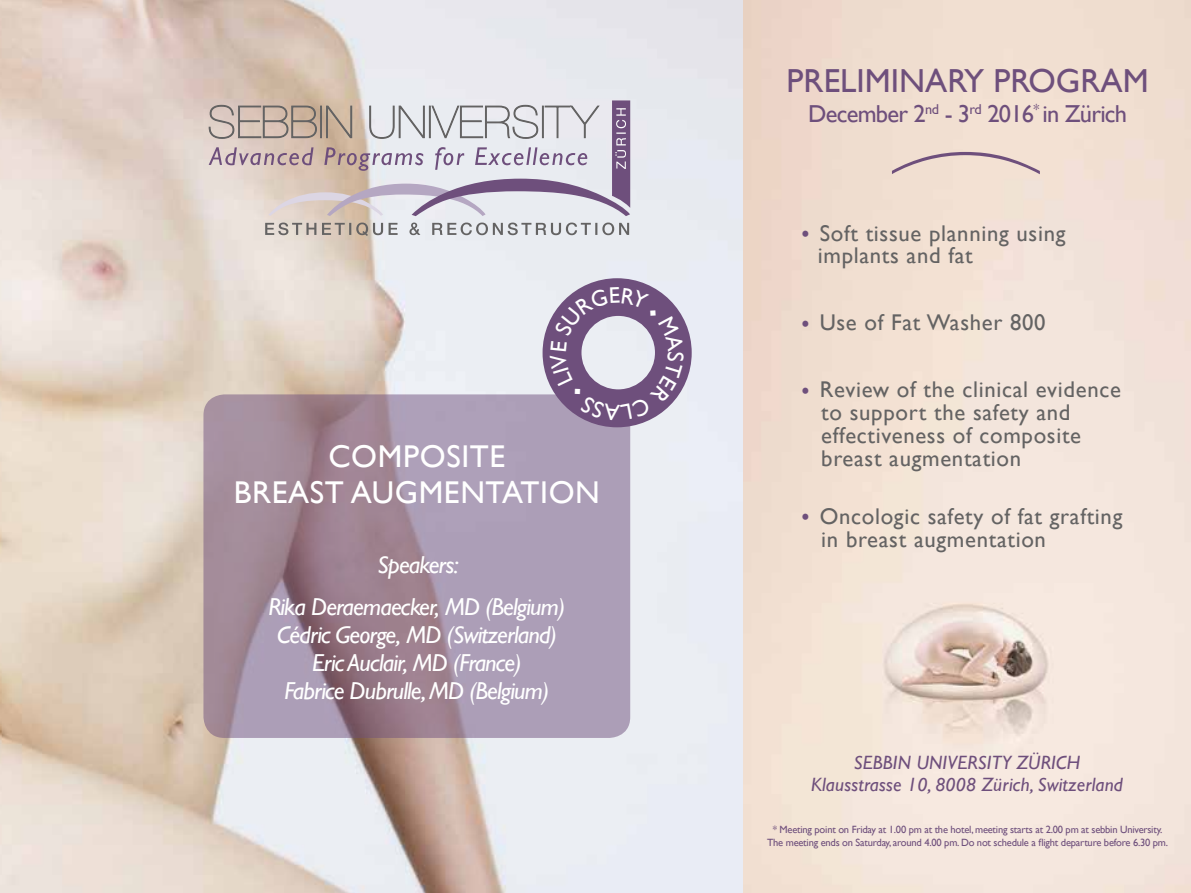
<style>
.page{position:relative;width:1191px;height:893px;background:#fff}
.page>*{position:absolute;margin:0;border:0;box-sizing:border-box;transform-origin:0 0}
.t1{font:33.25px "Gill Sans";color:#6e4f7c}
.t2{font:31.5px/35.5px "Gill Sans";letter-spacing:.02em;color:#fff;text-align:center}
.t3{font:italic 24.5px/28px "Gill Sans";letter-spacing:-.035em;color:#fff;text-align:center}
.t4{font:24.5px "Gill Sans";letter-spacing:-.03em;color:#6e4f7c}
.t5{font:22.75px/22.8px "Gill Sans";letter-spacing:.03em;color:#646363}
.t6{font:italic 19.25px/22.8px "Gill Sans";letter-spacing:.01em;color:#6e4f7c;text-align:center}
.t7{font:10.5px/12.2px "Gill Sans";letter-spacing:-.02em;color:#6e4f7c;text-align:center}
</style>
<div class="page">
<img style="left:0;top:0;width:743px;height:893px">
<svg style="left:265px;top:223px;width:364px;height:13px;background:#bfbebd"></svg>
<svg style="left:209px;top:100px;width:421px;height:116px;background:#cec6c9"></svg>
<svg style="left:203px;top:394px;width:427px;height:344px;background:#a590a4"></svg>
<img style="left:743px;top:0;width:448px;height:893px">
<svg style="left:542px;top:277px;width:150px;height:151px;background:#9e8daa"></svg>
<div style="left:892px;top:152px;width:147px;height:22px;background:#f3e1d3"></div>
<h2 class="t2" style="left:234px;top:438px;width:368px">COMPOSITE<br>BREAST AUGMENTATION</h2>
<p class="t3" style="left:268px;top:543px;width:298px;line-height:42px">Speakers:<br>Rika Deraemaecker, MD (Belgium)</p>
<p class="t3" style="left:277px;top:620px;width:281px">Cédric George, MD (Switzerland)<br>Eric Auclair, MD (France)<br>Fabrice Dubrulle, MD (Belgium)</p>
<h1 class="t1" style="left:786px;top:62px;width:363px">PRELIMINARY PROGRAM</h1>
<p class="t4" style="left:808px;top:100px;width:321px">December 2<sup>nd</sup> - 3<sup>rd</sup> 2016<sup>*</sup> in Zürich</p>
<p class="t5" style="left:818px;top:222px;width:249px;text-indent:-18px"><sup>.</sup> Soft tissue planning using implants and fat</p>
<p class="t5" style="left:800px;top:311px;width:247px"><sup>.</sup> Use of Fat Washer 800</p>
<p class="t5" style="left:821px;top:378px;width:301px;text-indent:-21px"><sup>.</sup> Review of the clinical evidence to support the safety and effectiveness of composite breast augmentation</p>
<p class="t5" style="left:821px;top:505px;width:303px;text-indent:-21px"><sup>.</sup> Oncologic safety of fat grafting in breast augmentation</p>
<p class="t6" style="left:811px;top:751px;width:313px">SEBBIN UNIVERSITY ZÜRICH<br>Klausstrasse 10, 8008 Zürich, Switzerland</p>
<p class="t7" style="left:767px;top:824px;width:402px">* Meeting point on Friday at 1.00 pm at the hotel, meeting starts at 2.00 pm at sebbin University.<br>The meeting ends on Saturday, around 4.00 pm. Do not schedule a flight departure before 6.30 pm.</p>
</div>
